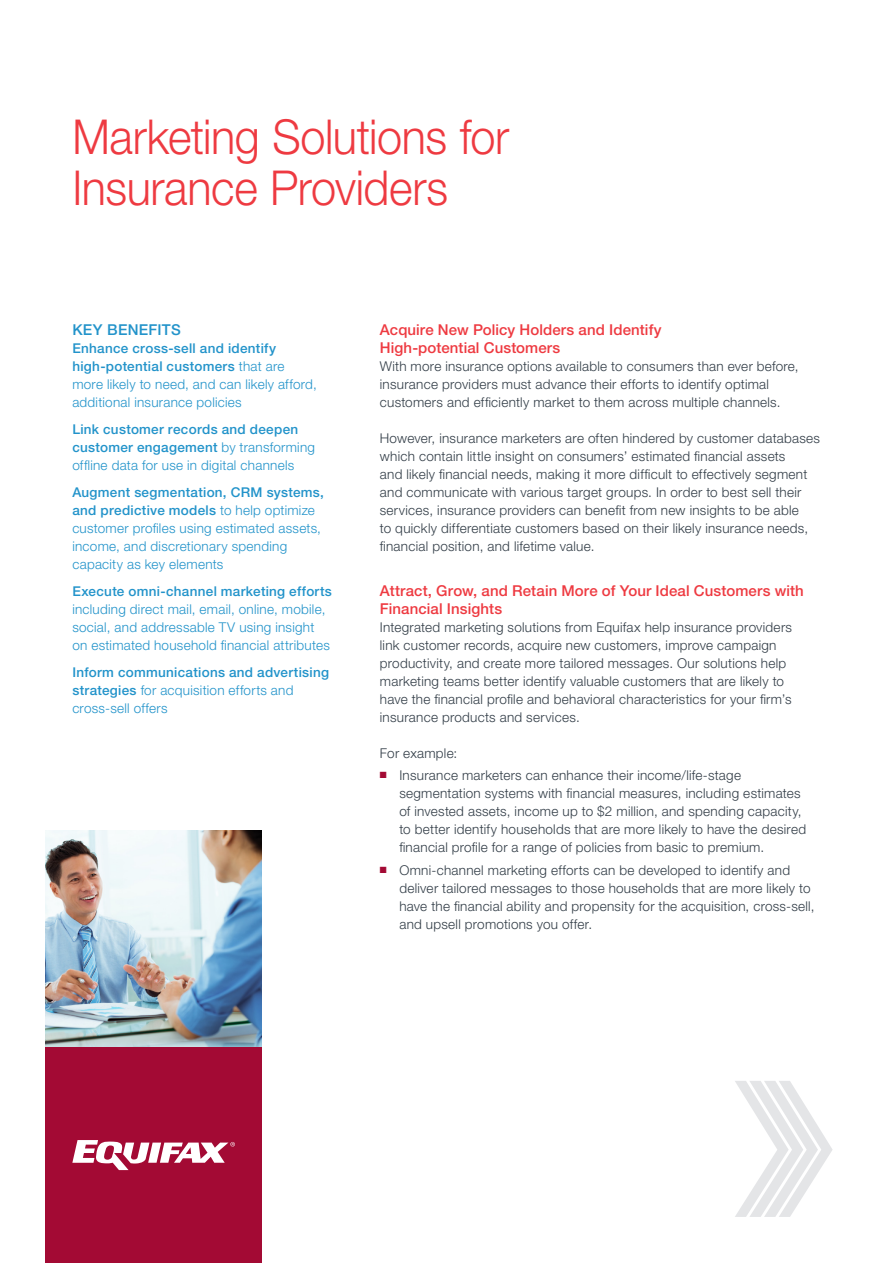
<style>
.page{position:relative;width:893px;height:1263px;background:#fff}
.page>*{position:absolute;margin:0;border:0;box-sizing:border-box;transform-origin:0 0}
.t1{font:300 48.15px/51px "Helvetica Neue LT Std";letter-spacing:-.01em;color:#ee3a41;scale:.93 1}
.Subhead_1{font:500 15px/18px "Helvetica Neue LT Std";letter-spacing:.005em;color:#ee3a41}
.Sidebar-Title__Color{font:500 15px "Helvetica Neue LT Std";letter-spacing:.02em;color:#2293ca}
.Body_Copy-Paragraph{font:300 13.5px/18px "Helvetica Neue LT Std";letter-spacing:.02em;color:#323d47}
.Body_Copy-1st_Paragr{font:300 13.5px/18px "Helvetica Neue LT Std";letter-spacing:.02em;color:#323d47}
.Sidebar-Paragraph__C{font:300 13.5px/18px "Helvetica Neue LT Std";letter-spacing:.02em;color:#2293ca}
.Sidebar-Title__Color-2{font:300 13.5px/18px "Helvetica Neue LT Std";letter-spacing:.02em;color:#2293ca}
.Sidebar-Paragraph__C-2{font:500 13.5px/18px "Helvetica Neue LT Std";letter-spacing:.02em;color:#2293ca}
.s1{font-weight:500}
.s2{font-weight:300}
.s3{color:#a30a34}
</style>
<div class="page">
<div style="left:46px;top:1047px;width:216px;height:216px;background:#a30a34"></div>
<svg style="left:72px;top:1140px;width:163px;height:30px"></svg>
<svg style="left:735px;top:1081px;width:98px;height:136px"></svg>
<img style="left:46px;top:830px;width:216px;height:216px">
<p class="t1" style="left:72px;top:110px;width:471px">Marketing Solutions for<br>Insurance Providers</p>
<p class="Sidebar-Title__Color" style="left:72px;top:320px;width:110px">KEY BENEFITS</p>
<p class="Sidebar-Title__Color-2" style="left:72px;top:339px;width:246px"><span class="s1">Enhance cross-sell and identify high-potential customers</span> that are more likely to need, and can likely afford, additional insurance policies</p>
<p class="Sidebar-Paragraph__C" style="left:72px;top:420px;width:244px"><span class="s1">Link customer records and deepen customer engagement</span> by transforming offline data for use in digital channels</p>
<p class="Sidebar-Paragraph__C" style="left:72px;top:483px;width:253px"><span class="s1">Augment segmentation, CRM systems, and predictive models</span> to help optimize customer profiles using estimated assets, income, and discretionary spending capacity as key elements</p>
<p class="Sidebar-Paragraph__C" style="left:72px;top:582px;width:261px"><span class="s1">Execute omni-channel marketing efforts </span>including direct mail, email, online, mobile, social, and addressable TV using insight on estimated household financial attributes</p>
<p class="Sidebar-Paragraph__C-2" style="left:72px;top:663px;width:258px">Inform communications and advertising strategies <span class="s2">for acquisition efforts and cross-sell offers</span></p>
<p class="Subhead_1" style="left:380px;top:320px;width:283px">Acquire New Policy Holders and Identify<br>High-potential Customers</p>
<p class="Body_Copy-1st_Paragr" style="left:380px;top:357px;width:420px">With more insurance options available to consumers than ever before, insurance providers must advance their efforts to identify optimal customers and efficiently market to them across multiple channels.</p>
<p class="Body_Copy-Paragraph" style="left:380px;top:429px;width:442px">However, insurance marketers are often hindered by customer databases which contain little insight on consumers’ estimated financial assets<br>and likely financial needs, making it more difficult to effectively segment and communicate with various target groups. In order to best sell their services, insurance providers can benefit from new insights to be able<br>to quickly differentiate customers based on their likely insurance needs, financial position, and lifetime value.</p>
<p class="Subhead_1" style="left:380px;top:581px;width:425px">Attract, Grow, and Retain More of Your Ideal Customers with<br>Financial Insights</p>
<p class="Body_Copy-1st_Paragr" style="left:380px;top:618px;width:414px">Integrated marketing solutions from Equifax help insurance providers link customer records, acquire new customers, improve campaign productivity, and create more tailored messages. Our solutions help marketing teams better identify valuable customers that are likely to have the financial profile and behavioral characteristics for your firm’s insurance products and services.</p>
<p class="Body_Copy-1st_Paragr" style="left:380px;top:744px;width:79px">For example:</p>
<p class="Body_Copy-Paragraph" style="left:399px;top:766px;width:408px;text-indent:-20px"><span class="s3">■</span> Insurance marketers can enhance their income/life-stage segmentation systems with financial measures, including estimates of invested assets, income up to $2 million, and spending capacity, to better identify households that are more likely to have the desired financial profile for a range of policies from basic to premium.</p>
<p class="Body_Copy-Paragraph" style="left:399px;top:861px;width:417px;text-indent:-20px"><span class="s3">■</span> Omni-channel marketing efforts can be developed to identify and deliver tailored messages to those households that are more likely to have the financial ability and propensity for the acquisition, cross-sell, and upsell promotions you offer.</p>
</div>
